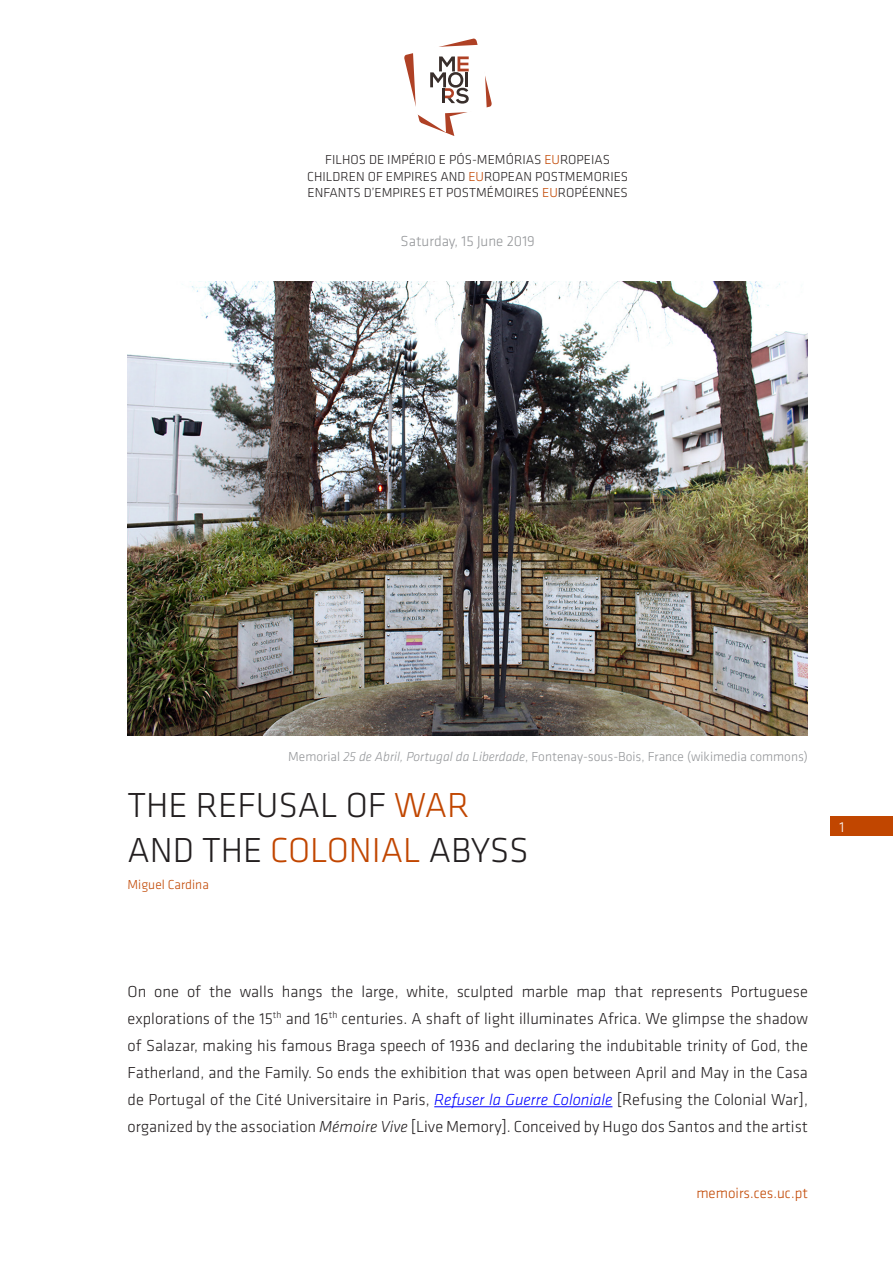
<style>
.page{position:relative;width:893px;height:1263px;background:#fff}
.page>*{position:absolute;margin:0;border:0;box-sizing:border-box;transform-origin:0 0}
.t1{font:300 36px/45px "Klavika";color:#231f20}
.t2{font:300 16.5px/27px "Klavika";color:#231f20;text-align:justify}
.t3{font:300 15px "Klavika";color:#939598}
.t4{font:300 15px "Klavika";color:#c14600}
.t5{font:300 15px "Klavika";color:#fff}
.t6{font:300 13.5px/16.5px "Klavika";color:#231f20;text-align:center}
.t7{font:300 13.5px "Klavika";color:#939598}
.t8{font:300 13.5px "Klavika";color:#c14600}
.s1{color:#c14600}
.s2{font-style:italic}
.s3{font-style:italic;color:#00f}
</style>
<div class="page">
<div style="left:830px;top:817px;width:63px;height:19px;background:#c14600"></div>
<svg style="left:404px;top:38px;width:88px;height:98px"></svg>
<hr style="left:442px;top:88px;width:3px;height:15px;background:#382d2a">
<hr style="left:434px;top:1106px;width:178px;height:1px;background:#00f">
<img style="left:128px;top:281px;width:680px;height:454px">
<p class="t6" style="left:307px;top:152px;width:322px">FILHOS DE IMPÉRIO E PÓS-MEMÓRIAS <span class="s1">EU</span>ROPEIAS<br>CHILDREN OF EMPIRES AND <span class="s1">EU</span>ROPEAN POSTMEMORIES<br>ENFANTS D’EMPIRES ET POSTMÉMOIRES <span class="s1">EU</span>ROPÉENNES</p>
<p class="t3" style="left:401px;top:233px;width:136px">Saturday, 15 June 2019</p>
<p class="t7" style="left:288px;top:749px;width:521px">Memorial <span class="s2">25 de Abril, Portugal da Liberdade</span>, Fontenay-sous-Bois, France (wikimedia commons)</p>
<h1 class="t1" style="left:128px;top:783px;width:403px">THE REFUSAL OF <span class="s1">WAR<br></span>AND THE <span class="s1">COLONIAL</span> ABYSS</h1>
<p class="t8" style="left:128px;top:877px;width:83px">Miguel Cardina</p>
<p class="t5" style="left:840px;top:819px;width:6px">1</p>
<p class="t2" style="left:128px;top:978px;width:682px">On one of the walls hangs the large, white, sculpted marble map that represents Portuguese explorations of the 15<sup>th</sup> and 16<sup>th</sup> centuries. A shaft of light illuminates Africa. We glimpse the shadow of Salazar, making his famous Braga speech of 1936 and declaring the indubitable trinity of God, the Fatherland, and the Family. So ends the exhibition that was open between April and May in the Casa de Portugal of the Cité Universitaire in Paris, <span class="s3">Refuser la Guerre Coloniale</span> [Refusing the Colonial War], organized by the association <span class="s2">Mémoire Vive</span> [Live Memory]. Conceived by Hugo dos Santos and the artist</p>
<p class="t4" style="left:696px;top:1185px;width:113px">memoirs.ces.uc.pt</p>
</div>
